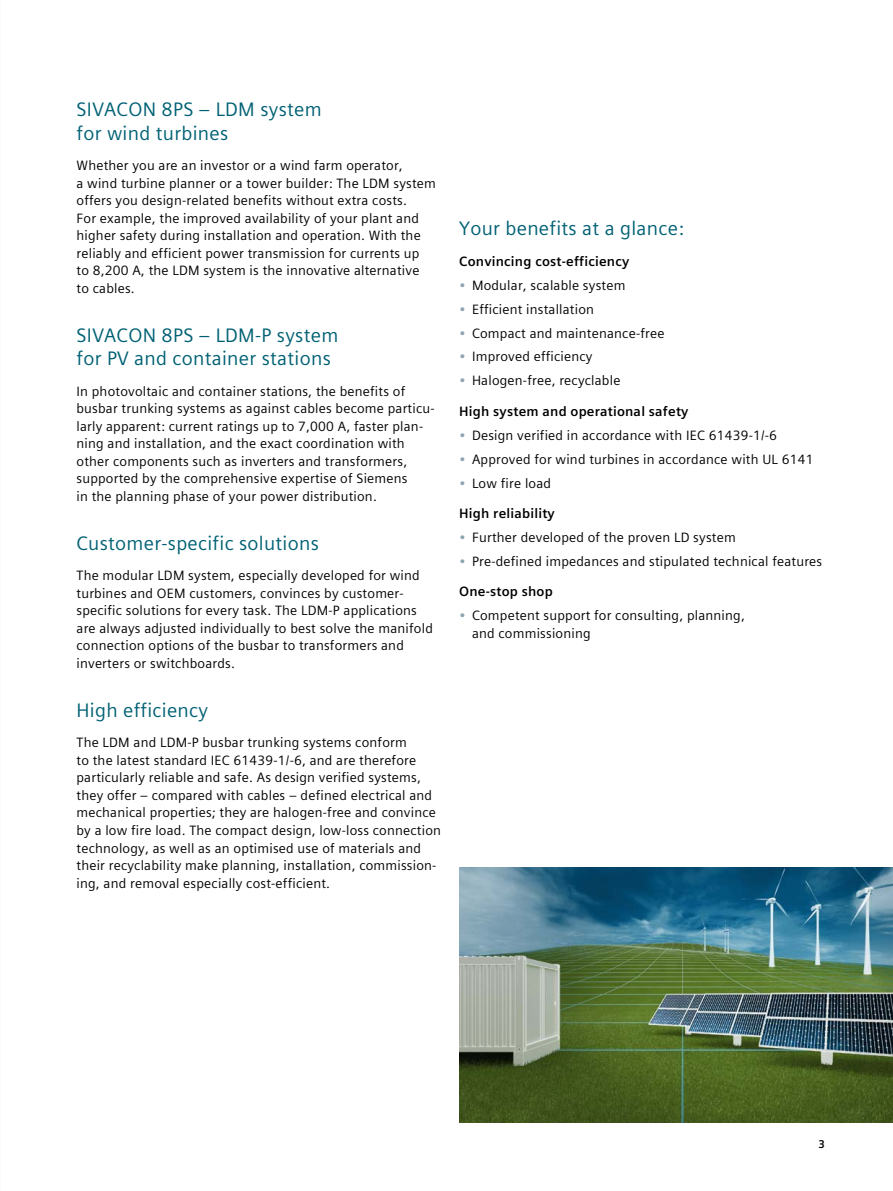
<style>
.page{position:relative;width:893px;height:1191px;background:#fff}
.page>*{position:absolute;margin:0;border:0;box-sizing:border-box;transform-origin:0 0}
.t1{font:19.5px/23.4px "Siemens Sans Global";letter-spacing:.015em;color:#006174}
.t2{font:13.5px/17.5px "Siemens Sans Global";letter-spacing:.015em;color:#000}
.t3{font:700 13.5px "Siemens Sans Global";letter-spacing:.015em;color:#000}
.t4{font:700 11.25px "Siemens Sans Global";color:#000}
.s1{color:#8da3af}
</style>
<div class="page">
<img style="left:459px;top:867px;width:434px;height:256px">
<h1 class="t1" style="left:77px;top:98px;width:247px">SIVACON 8PS – LDM system for wind turbines</h1>
<p class="t2" style="left:77px;top:157px;width:361px">Whether you are an investor or a wind farm operator,<br>a wind turbine planner or a tower builder: The LDM system offers you design-related benefits without extra costs.<br>For example, the improved availability of your plant and higher safety during installation and operation. With the reliably and efficient power transmission for currents up<br>to 8,200 A, the LDM system is the innovative alternative<br>to cables.</p>
<h1 class="t1" style="left:77px;top:323px;width:263px">SIVACON 8PS – LDM-P system for PV and container stations</h1>
<p class="t2" style="left:77px;top:382px;width:360px">In photovoltaic and container stations, the benefits of busbar trunking systems as against cables become particu&shy;larly apparent: current ratings up to 7,000 A, faster plan&shy;ning and installation, and the exact coordination with other components such as inverters and transformers, supported by the comprehensive expertise of Siemens<br>in the planning phase of your power distribution.</p>
<h1 class="t1" style="left:77px;top:531px;width:244px">Customer-specific solutions</h1>
<p class="t2" style="left:77px;top:567px;width:358px">The modular LDM system, especially developed for wind turbines and OEM customers, convinces by customer-- specific solutions for every task. The LDM-P applications are always adjusted individually to best solve the manifold connection options of the busbar to transformers and inverters or switchboards.</p>
<h1 class="t1" style="left:77px;top:698px;width:133px">High efficiency</h1>
<p class="t2" style="left:77px;top:734px;width:366px">The LDM and LDM-P busbar trunking systems conform<br>to the latest standard IEC 61439-1/-6, and are therefore particularly reliable and safe. As design verified systems, they offer – compared with cables – defined electrical and mechanical properties; they are halogen-free and convince by a low fire load. The compact design, low-loss connection technology, as well as an optimised use of materials and their recyclability make planning, installation, commission&shy;ing, and removal especially cost-efficient.</p>
<h1 class="t1" style="left:459px;top:217px;width:226px">Your benefits at a glance:</h1>
<p class="t3" style="left:459px;top:251px;width:172px">Convincing cost-efficiency</p>
<p class="t2" style="left:459px;top:276px;width:168px"><span class="s1">•</span> Modular, scalable system</p>
<p class="t2" style="left:459px;top:300px;width:136px"><span class="s1">•</span> Efficient installation</p>
<p class="t2" style="left:459px;top:324px;width:207px"><span class="s1">•</span> Compact and maintenance-free</p>
<p class="t2" style="left:459px;top:348px;width:135px"><span class="s1">•</span> Improved efficiency</p>
<p class="t2" style="left:459px;top:372px;width:163px"><span class="s1">•</span> Halogen-free, recyclable</p>
<p class="t3" style="left:459px;top:401px;width:231px">High system and operational safety</p>
<p class="t2" style="left:459px;top:426px;width:319px"><span class="s1">•</span> Design verified in accordance with IEC 61439-1/-6</p>
<p class="t2" style="left:459px;top:450px;width:356px"><span class="s1">•</span> Approved for wind turbines in accordance with UL 6141</p>
<p class="t2" style="left:459px;top:474px;width:93px"><span class="s1">•</span> Low fire load</p>
<p class="t3" style="left:459px;top:503px;width:97px">High reliability</p>
<p class="t2" style="left:459px;top:528px;width:278px"><span class="s1">•</span> Further developed of the proven LD system</p>
<p class="t2" style="left:459px;top:552px;width:365px"><span class="s1">•</span> Pre-defined impedances and stipulated technical features</p>
<p class="t3" style="left:459px;top:581px;width:95px">One-stop shop</p>
<p class="t2" style="left:472px;top:606px;width:274px;text-indent:-13px"><span class="s1">•</span> Competent support for consulting, planning, and commissioning</p>
<p class="t4" style="left:818px;top:1135px;width:8px">3</p>
</div>
